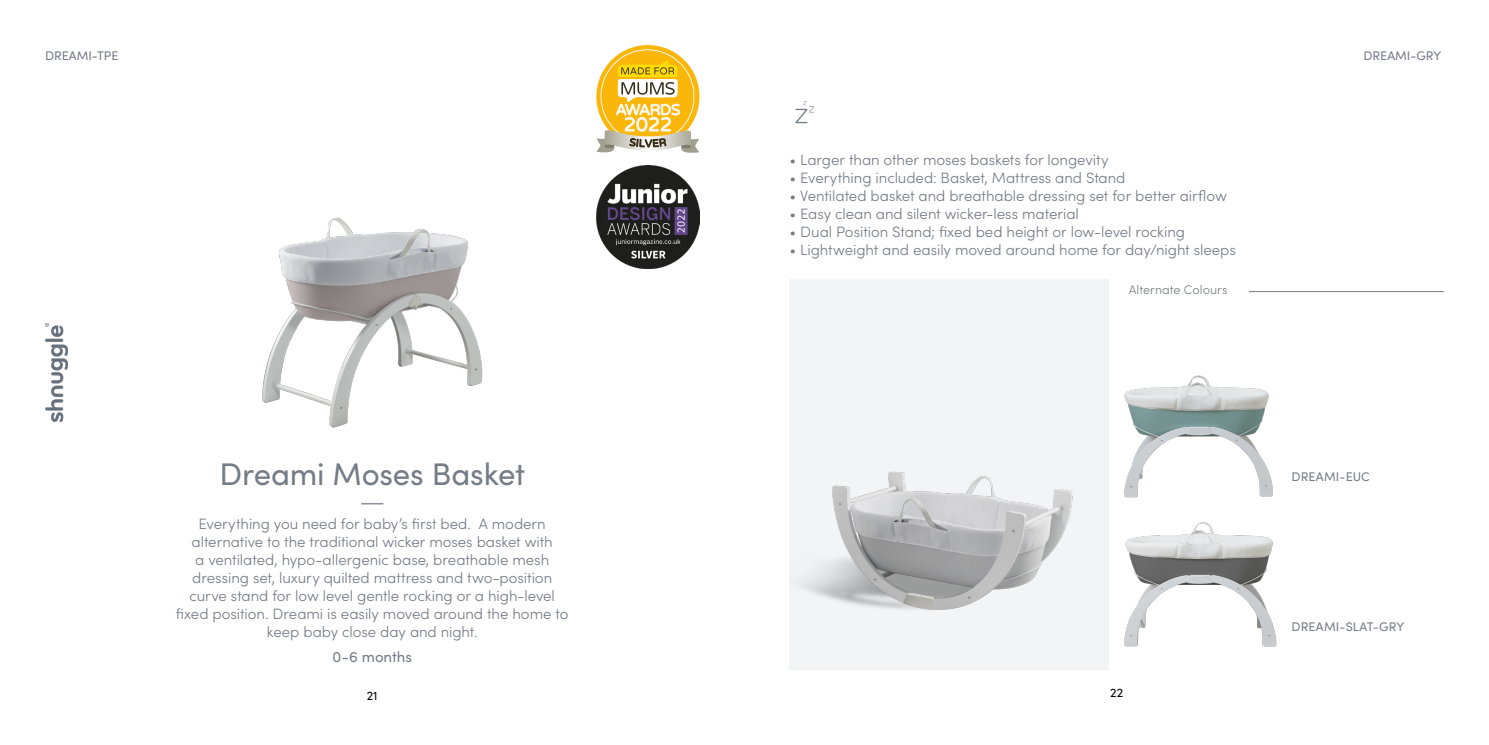
<style>
.page{position:relative;width:1489px;height:745px;background:#fff}
.page>*{position:absolute;margin:0;border:0;box-sizing:border-box;transform-origin:0 0}
.t1{font:31.25px "Sofia Pro";letter-spacing:-.005em;color:#747c87}
.t2{font:300 15px/18px "Sofia Pro";letter-spacing:-.005em;color:#747c87;text-align:center}
.t3{font:15px "Sofia Pro";color:#747c87}
.t4{font:12.5px "Sofia Pro";color:#747c87}
.t5{font:300 12.5px "Sofia Pro";letter-spacing:.005em;color:#797c82}
.t6{font:12.5px "Sofia Pro";color:#000}
</style>
<div class="page">
<svg style="left:361px;top:503px;width:22px;height:1px"></svg>
<img style="left:262px;top:217px;width:221px;height:211px">
<div style="left:789px;top:279px;width:319px;height:390px;background:#f3f4f5"></div>
<svg style="left:795px;top:101px;width:19px;height:22px"></svg>
<img style="left:789px;top:471px;width:319px;height:199px">
<img style="left:45px;top:323px;width:23px;height:98px">
<svg style="left:596px;top:50px;width:103px;height:103px"></svg>
<hr style="left:1248px;top:291px;width:195px;height:1px;background:#797c82">
<img style="left:1124px;top:375px;width:149px;height:123px">
<img style="left:1124px;top:522px;width:153px;height:125px">
<img style="left:596px;top:165px;width:103px;height:103px">
<p class="t4" style="left:45px;top:47px;width:75px">DREAMI-TPE</p>
<p class="t4" style="left:1363px;top:47px;width:79px">DREAMI-GRY</p>
<p class="t2" style="left:789px;top:150px;width:320px">• Larger than other moses baskets for longevity</p>
<p class="t2" style="left:789px;top:168px;width:337px">• Everything included: Basket, Mattress and Stand</p>
<p class="t2" style="left:789px;top:186px;width:439px">• Ventilated basket and breathable dressing set for better airflow</p>
<p class="t2" style="left:789px;top:204px;width:291px">• Easy clean and silent wicker-less material</p>
<p class="t2" style="left:789px;top:222px;width:397px">• Dual Position Stand; fixed bed height or low-level rocking</p>
<p class="t2" style="left:789px;top:240px;width:448px">• Lightweight and easily moved around home for day/night sleeps</p>
<p class="t5" style="left:1128px;top:281px;width:100px">Alternate Colours</p>
<h1 class="t1" style="left:219px;top:451px;width:307px">Dreami Moses Basket</h1>
<p class="t2" style="left:176px;top:513px;width:394px">Everything you need for baby’s first bed. A modern alternative to the traditional wicker moses basket with<br>a ventilated, hypo-allergenic base, breathable mesh dressing set, luxury quilted mattress and two-position curve stand for low level gentle rocking or a high-level fixed position. Dreami is easily moved around the home to keep baby close day and night.</p>
<p class="t3" style="left:332px;top:645px;width:81px">0-6 months</p>
<p class="t6" style="left:367px;top:686px;width:12px">21</p>
<p class="t6" style="left:1110px;top:683px;width:14px">22</p>
<p class="t4" style="left:1291px;top:467px;width:80px">DREAMI-EUC</p>
<p class="t4" style="left:1291px;top:617px;width:114px">DREAMI-SLAT-GRY</p>
</div>
